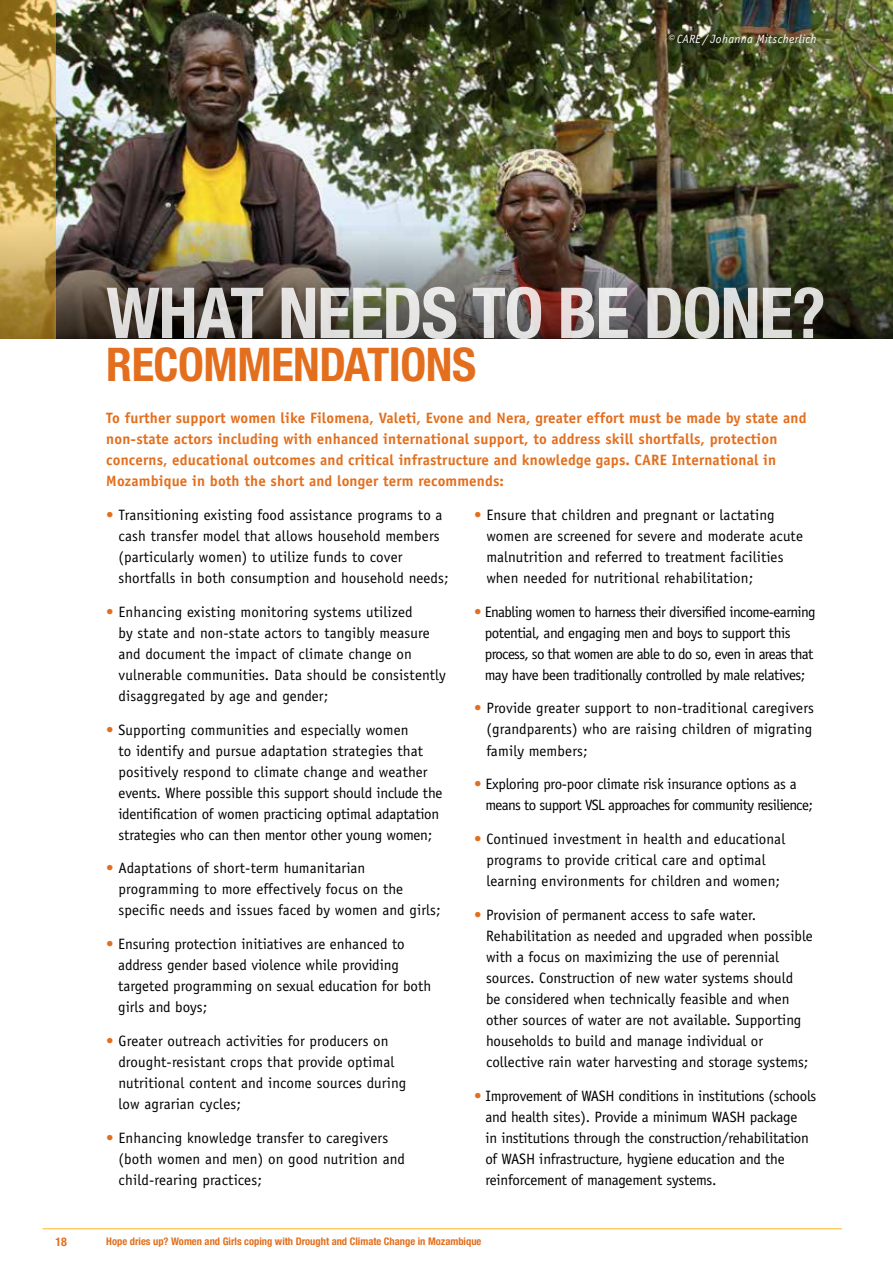
<style>
.page{position:relative;width:893px;height:1263px;background:#fff}
.page>*{position:absolute;margin:0;border:0;box-sizing:border-box;transform-origin:0 0}
.t1{font:700 condensed 70.5px "Helvetica Neue LT Std";letter-spacing:-.02em;color:#fff}
.t2{font:700 condensed 46.5px "Helvetica Neue LT Std";letter-spacing:-.01em;color:#e36f1e}
.t3{font:15px/21px "Officina Sans";color:#000}
.t4{font:700 15px/21px "Officina Sans";letter-spacing:.01em;color:#e36f1e}
.t5{font:15px/21px "Officina Sans";letter-spacing:-.04em;color:#000}
.t6{font:italic 12px "Officina Sans";letter-spacing:.03em;color:#fff}
.t7{font:700 condensed 12px "Helvetica Neue LT Std";color:#e36f1e}
.t8{font:700 condensed 10.5px "Helvetica Neue LT Std";color:#e36f1e}
.s1{color:#e36f1e}
</style>
<div class="page">
<img style="left:55px;top:0;width:838px;height:223px">
<img style="left:55px;top:223px;width:838px;height:115px">
<svg style="left:0;top:0;width:55px;height:338px;background:#ba9b4c"></svg>
<hr style="left:43px;top:1228px;width:799px;height:1px;background:#fdb924">
<p class="t6" style="left:668px;top:32px;width:150px">© CARE / Johanna Mitscherlich</p>
<h1 class="t1" style="left:106px;top:270px;width:721px">WHAT NEEDS TO BE DONE?</h1>
<h2 class="t2" style="left:106px;top:336px;width:371px">RECOMMENDATIONS</h2>
<p class="t4" style="left:106px;top:407px;width:702px">To further support women like Filomena, Valeti, Evone and Nera, greater effort must be made by state and non-state actors including with enhanced international support, to address skill shortfalls, protection concerns, educational outcomes and critical infrastructure and knowledge gaps. CARE International in Mozambique in both the short and longer term recommends:</p>
<p class="t3" style="left:119px;top:504px;width:332px;text-indent:-12px"><span class="s1">•</span> Transitioning existing food assistance programs to a cash transfer model that allows household members (particularly women) to utilize funds to cover shortfalls in both consumption and household needs;</p>
<p class="t3" style="left:119px;top:601px;width:329px;text-indent:-12px"><span class="s1">•</span> Enhancing existing monitoring systems utilized<br>by state and non-state actors to tangibly measure and document the impact of climate change on vulnerable communities. Data should be consistently disaggregated by age and gender;</p>
<p class="t3" style="left:119px;top:719px;width:325px;text-indent:-12px"><span class="s1">•</span> Supporting communities and especially women<br>to identify and pursue adaptation strategies that positively respond to climate change and weather events. Where possible this support should include the identification of women practicing optimal adaptation strategies who can then mentor other young women;</p>
<p class="t3" style="left:119px;top:858px;width:324px;text-indent:-12px"><span class="s1">•</span> Adaptations of short-term humanitarian programming to more effectively focus on the specific needs and issues faced by women and girls;</p>
<p class="t3" style="left:118px;top:933px;width:314px;text-indent:-12px"><span class="s1">•</span> Ensuring protection initiatives are enhanced to address gender based violence while providing targeted programming on sexual education for both girls and boys;</p>
<p class="t3" style="left:119px;top:1030px;width:289px;text-indent:-12px"><span class="s1">•</span> Greater outreach activities for producers on drought-resistant crops that provide optimal nutritional content and income sources during low agrarian cycles;</p>
<p class="t3" style="left:119px;top:1127px;width:288px;text-indent:-12px"><span class="s1">•</span> Enhancing knowledge transfer to caregivers (both women and men) on good nutrition and child-rearing practices;</p>
<p class="t3" style="left:486px;top:504px;width:318px;text-indent:-12px"><span class="s1">•</span> Ensure that children and pregnant or lactating women are screened for severe and moderate acute malnutrition and referred to treatment facilities when needed for nutritional rehabilitation;</p>
<p class="t5" style="left:485px;top:601px;width:332px;text-indent:-11px"><span class="s1">•</span> Enabling women to harness their diversified income-earning potential, and engaging men and boys to support this process, so that women are able to do so, even in areas that may have been traditionally controlled by male relatives;</p>
<p class="t3" style="left:486px;top:698px;width:329px;text-align:justify;text-indent:-12px"><span class="s1">•</span> Provide greater support to non-traditional caregivers (grandparents) who are raising children of migrating family members;</p>
<p class="t5" style="left:485px;top:774px;width:329px;text-indent:-11px"><span class="s1">•</span> Exploring pro-poor climate risk insurance options as a means to support VSL approaches for community resilience;</p>
<p class="t3" style="left:474px;top:828px;width:313px;text-align:center"><span class="s1">•</span> Continued investment in health and educational programs to provide critical care and optimal learning environments for children and women;</p>
<p class="t3" style="left:486px;top:904px;width:328px;text-indent:-12px"><span class="s1">•</span> Provision of permanent access to safe water.<br>Rehabilitation as needed and upgraded when possible with a focus on maximizing the use of perennial sources. Construction of new water systems should<br>be considered when technically feasible and when other sources of water are not available. Supporting households to build and manage individual or collective rain water harvesting and storage systems;</p>
<p class="t3" style="left:485px;top:1085px;width:332px;text-indent:-11px"><span class="s1">•</span> Improvement of WASH conditions in institutions (schools and health sites). Provide a minimum WASH package<br>in institutions through the construction/rehabilitation of WASH infrastructure, hygiene education and the reinforcement of management systems.</p>
<p class="t7" style="left:55px;top:1234px;width:13px">18</p>
<p class="t8" style="left:106px;top:1235px;width:377px">Hope dries up? Women and Girls coping with Drought and Climate Change in Mozambique</p>
</div>
